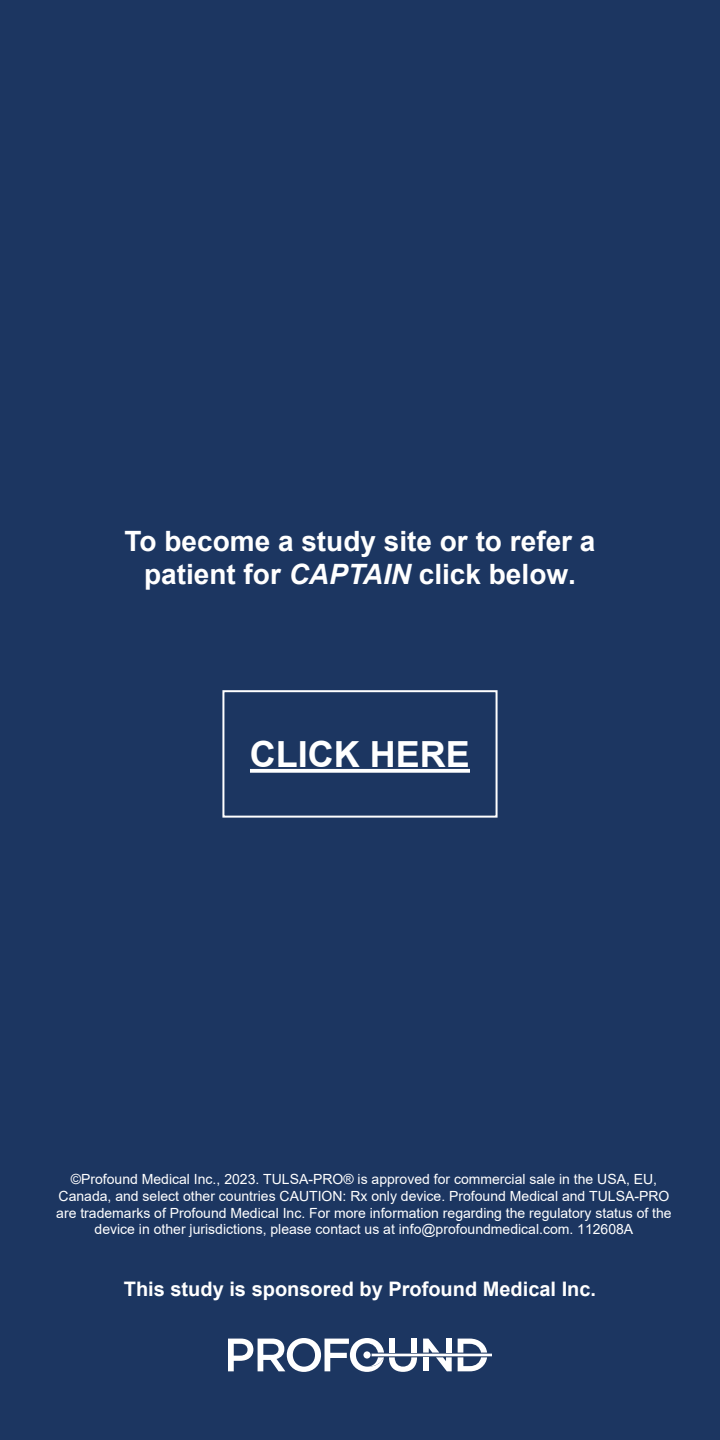
<style>
.page{position:relative;width:720px;height:1440px;background:#1c3661}
.page>*{position:absolute;margin:0;border:0;box-sizing:border-box;transform-origin:0 0}
.t1{font:700 36px "Arial";color:#fff}
.t2{font:700 28px/33.6px "Arial";color:#fff;text-align:center}
.t3{font:700 20px "Arial";color:#fff}
.t4{font:14px/16.8px "Arial";color:#fff;text-align:center}
.s1{font-style:italic}
</style>
<div class="page">
<svg style="left:228px;top:1338px;width:264px;height:34px"></svg>
<svg style="left:250px;top:769px;width:220px;height:4px"></svg>
<div style="left:222px;top:690px;width:276px;height:128px;border:2px solid #fff"></div>
<h2 class="t2" style="left:125px;top:525px;width:472px">To become a study site or to refer a patient for <span class="s1">CAPTAIN</span> click below.</h2>
<h1 class="t1" style="left:250px;top:729px;width:221px">CLICK HERE</h1>
<p class="t4" style="left:56px;top:1171px;width:617px">©Profound Medical Inc., 2023. TULSA-PRO® is approved for commercial sale in the USA, EU, Canada, and select other countries CAUTION: Rx only device. Profound Medical and TULSA-PRO are trademarks of Profound Medical Inc. For more information regarding the regulatory status of the device in other jurisdictions, please contact us at info@profoundmedical.com. 112608A</p>
<h3 class="t3" style="left:124px;top:1275px;width:474px">This study is sponsored by Profound Medical Inc.</h3>
</div>
